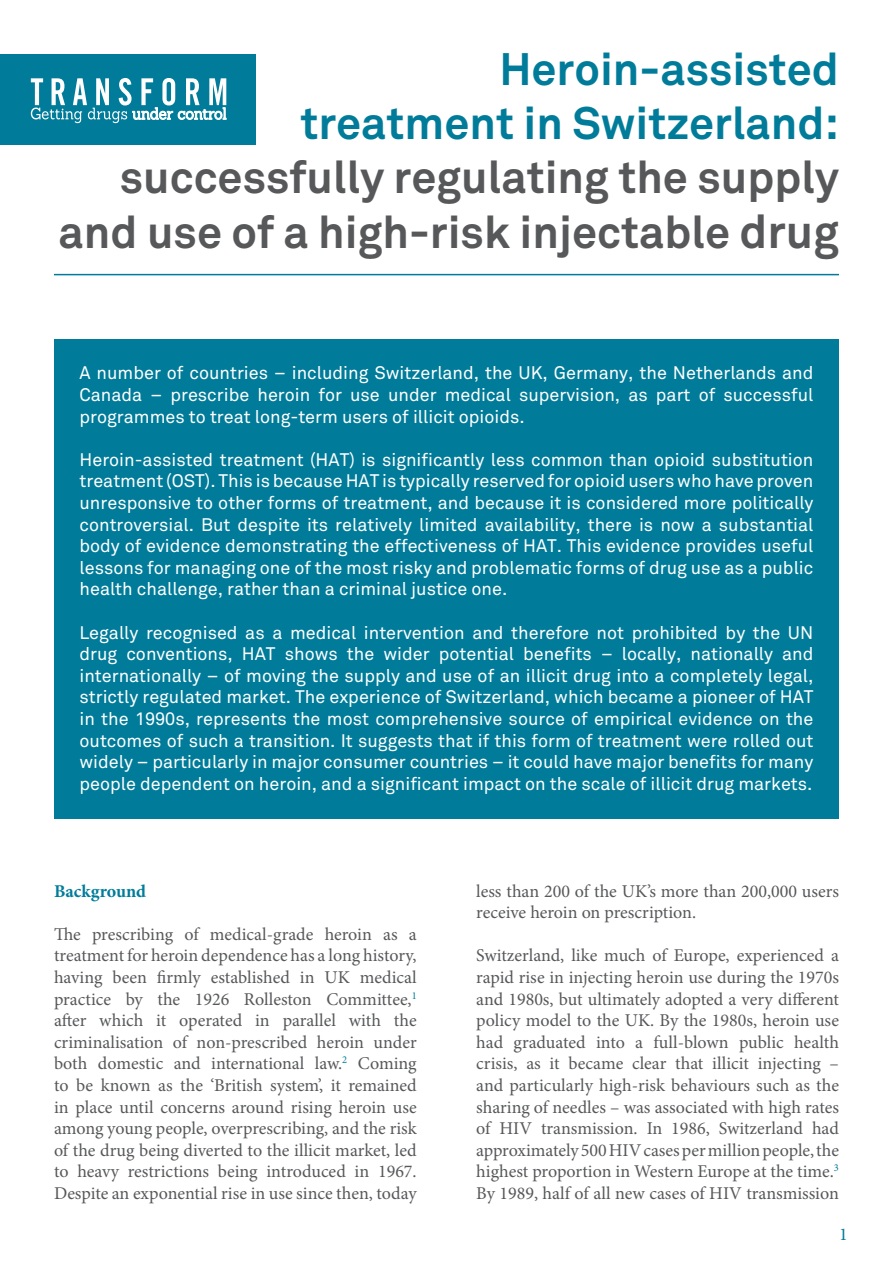
<style>
.page{position:relative;width:893px;height:1263px;background:#fff}
.page>*{position:absolute;margin:0;border:0;box-sizing:border-box;transform-origin:0 0}
.t1{font:700 45px/54.6px "Akkurat";color:#57585a;text-align:right}
.t2{font:18px/21.6px "Akkurat";color:#fff;text-align:justify}
.t3{font:18px/21.6px "Minion Pro";color:#57585a;text-align:justify}
.Subheading{font:700 18px "Minion Pro";color:#007c9a}
.t4{font:18px "Minion Pro";color:#007c9a}
.s1{color:#007c9a}
.s2{font-size:46.5px}
</style>
<div class="page">
<hr style="left:54px;top:274px;width:785px;height:1px;background:#007c9a">
<div style="left:0;top:54px;width:256px;height:91px;background:#007c9a"></div>
<svg style="left:31px;top:78px;width:196px;height:45px"></svg>
<div style="left:54px;top:339px;width:785px;height:480px;background:#007c9a"></div>
<p class="t1" style="left:59px;top:42px;width:782px"><span class="s1">Heroin-assisted<br>treatment in Switzerland: </span>successfully regulating the supply and use of a high-risk injectable <span class="s2">drug</span></p>
<p class="t2" style="left:80px;top:363px;width:735px">A number of countries – including Switzerland, the UK, Germany, the Netherlands and Canada – prescribe heroin for use under medical supervision, as part of successful programmes to treat long-term users of illicit opioids.</p>
<p class="t2" style="left:80px;top:449px;width:735px">Heroin-assisted treatment (HAT) is significantly less common than opioid substitution treatment (OST). This is because HAT is typically reserved for opioid users who have proven unresponsive to other forms of treatment, and because it is considered more politically controversial. But despite its relatively limited availability, there is now a substantial body of evidence demonstrating the effectiveness of HAT. This evidence provides useful lessons for managing one of the most risky and problematic forms of drug use as a public health challenge, rather than a criminal justice one.</p>
<p class="t2" style="left:80px;top:622px;width:735px">Legally recognised as a medical intervention and therefore not prohibited by the UN drug conventions, HAT shows the wider potential benefits – locally, nationally and internationally – of moving the supply and use of an illicit drug into a completely legal, strictly regulated market. The experience of Switzerland, which became a pioneer of HAT in the 1990s, represents the most comprehensive source of empirical evidence on the outcomes of such a transition. It suggests that if this form of treatment were rolled out widely – particularly in major consumer countries – it could have major benefits for many people dependent on heroin, and a significant impact on the scale of illicit drug markets.</p>
<p class="Subheading" style="left:54px;top:878px;width:94px">Background</p>
<p class="t3" style="left:54px;top:923px;width:364px">The prescribing of medical-grade heroin as a treatment for heroin dependence has a long history, having been firmly established in UK medical practice by the 1926 Rolleston Committee,<sup>1 </sup>after which it operated in parallel with the criminalisation of non-prescribed heroin under both domestic and international law.<sup>2</sup> Coming to be known as the ‘British system’, it remained in place until concerns around rising heroin use among young people, overprescribing, and the risk of the drug being diverted to the illicit market, led to heavy restrictions being introduced in 1967.<br>Despite an exponential rise in use since then, today</p>
<p class="t3" style="left:476px;top:880px;width:364px">less than 200 of the UK’s more than 200,000 users receive heroin on prescription.</p>
<p class="t3" style="left:476px;top:945px;width:364px">Switzerland, like much of Europe, experienced a rapid rise in injecting heroin use during the 1970s and 1980s, but ultimately adopted a very different policy model to the UK. By the 1980s, heroin use had graduated into a full-blown public health crisis, as it became clear that illicit injecting – and particularly high-risk behaviours such as the sharing of needles – was associated with high rates of HIV transmission. In 1986, Switzerland had approximately 500 HIV cases per million people, the highest proportion in Western Europe at the time.<sup>3<br></sup>By 1989, half of all new cases of HIV transmission</p>
<p class="t4" style="left:839px;top:1222px;width:10px">1</p>
</div>
